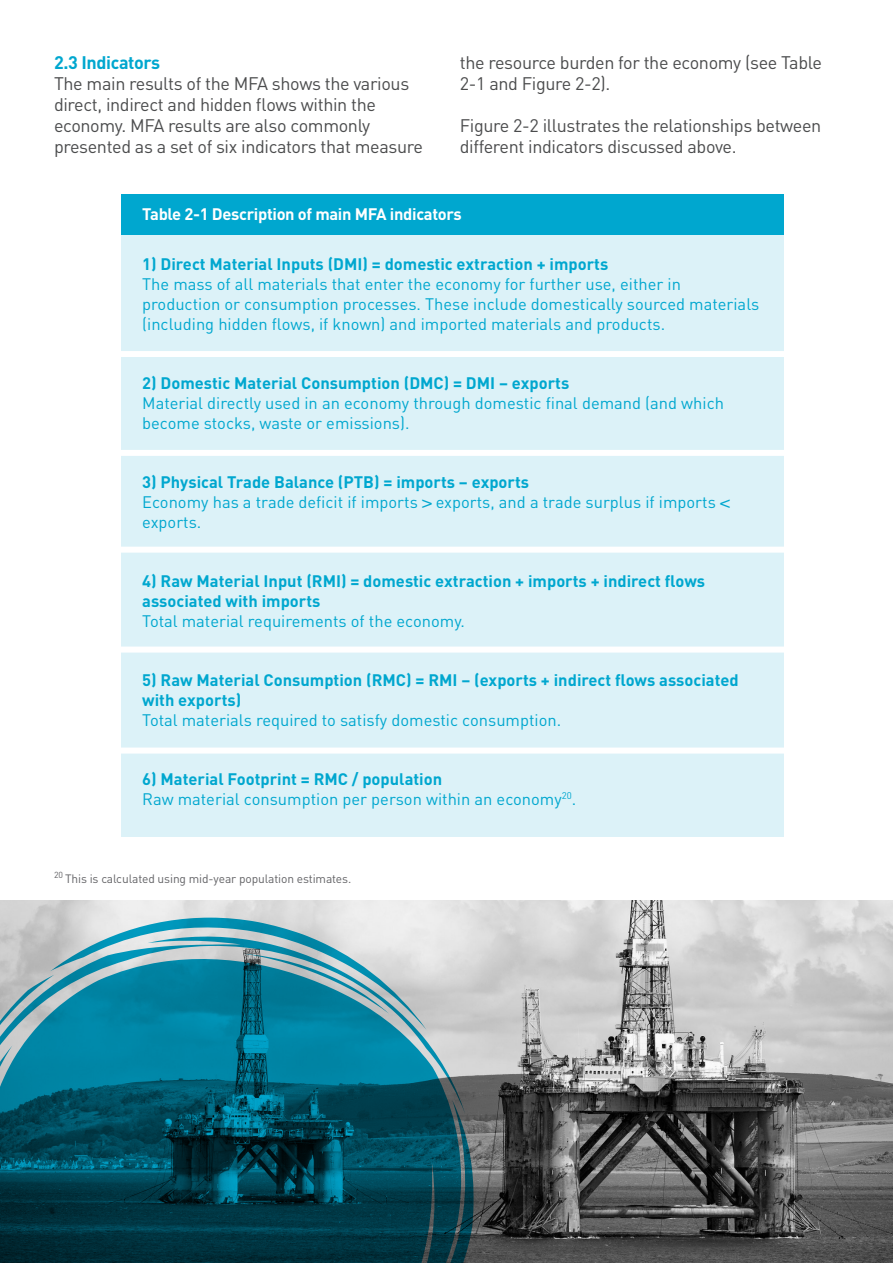
<style>
.page{position:relative;width:893px;height:1263px;background:#fff}
.page>*{position:absolute;margin:0;border:0;box-sizing:border-box;transform-origin:0 0}
.t1{font:18px/21px "DIN";letter-spacing:-.02em;color:#4b4c4d}
.t2{font:700 18px "DIN";letter-spacing:-.02em;color:#00a7cf}
.t3{font:16.5px/19.8px "DIN";color:#00a7cf}
.t4{font:700 16.5px/19.8px "DIN";color:#00a7cf}
.t5{font:700 16.5px "DIN";letter-spacing:-.02em;color:#fff}
.t6{font:12px "DIN";letter-spacing:-.01em;color:#636366}
.s1{font-family:"Helvetica"}
</style>
<div class="page">
<div style="left:121px;top:195px;width:662px;height:642px;background:#dcf2f8"></div>
<div style="left:121px;top:195px;width:662px;height:40px;background:#00a7cf"></div>
<div style="left:121px;top:351px;width:669px;height:6px;background:#fff"></div>
<div style="left:121px;top:450px;width:669px;height:6px;background:#fff"></div>
<div style="left:121px;top:547px;width:669px;height:6px;background:#fff"></div>
<div style="left:121px;top:646px;width:669px;height:6px;background:#fff"></div>
<div style="left:121px;top:747px;width:669px;height:6px;background:#fff"></div>
<img style="left:0;top:900px;width:893px;height:363px">
<svg style="left:0;top:918px;width:474px;height:345px;background:#2a7081"></svg>
<p class="t2" style="left:54px;top:51px;width:108px">2.3 Indicators</p>
<p class="t1" style="left:54px;top:73px;width:370px">The main results of the MFA shows the various direct, indirect and hidden flows within the economy. MFA results are also commonly presented as a set of six indicators that measure</p>
<p class="t1" style="left:460px;top:51px;width:364px">the resource burden for the economy (see Table<br>2-1 and Figure 2-2).</p>
<p class="t1" style="left:460px;top:114px;width:363px">Figure 2-2 illustrates the relationships between different indicators discussed above.</p>
<p class="t5" style="left:142px;top:203px;width:321px">Table 2-1 Description of main MFA indicators</p>
<p class="t4" style="left:142px;top:254px;width:468px">1) Direct Material Inputs (DMI) = domestic extraction + imports</p>
<p class="t3" style="left:142px;top:274px;width:619px">The mass of all materials that enter the economy for further use, either in production or consumption processes. These include domestically sourced materials (including hidden flows, if known) and imported materials and products.</p>
<p class="t4" style="left:142px;top:372px;width:429px">2) Domestic Material Consumption (DMC) = DMI – exports</p>
<p class="t3" style="left:142px;top:393px;width:583px">Material directly used in an economy through domestic final demand (and which become stocks, waste or emissions).</p>
<p class="t4" style="left:142px;top:471px;width:388px">3) Physical Trade Balance (PTB) = imports – exports</p>
<p class="t3" style="left:142px;top:492px;width:589px">Economy has a trade deficit if imports <span class="s1">&gt;</span> exports, and a trade surplus if imports <span class="s1">&lt; </span>exports.</p>
<p class="t4" style="left:142px;top:570px;width:564px">4) Raw Material Input (RMI) = domestic extraction + imports + indirect flows associated with imports</p>
<p class="t3" style="left:142px;top:610px;width:324px">Total material requirements of the economy.</p>
<p class="t4" style="left:142px;top:669px;width:598px">5) Raw Material Consumption (RMC) = RMI – (exports + indirect flows associated with exports)</p>
<p class="t3" style="left:142px;top:709px;width:420px">Total materials required to satisfy domestic consumption.</p>
<p class="t4" style="left:142px;top:768px;width:301px">6) Material Footprint = RMC / population</p>
<p class="t3" style="left:142px;top:789px;width:436px">Raw material consumption per person within an economy<sup>20</sup>.</p>
<p class="t6" style="left:54px;top:871px;width:299px"><sup>20</sup> This is calculated using mid-year population estimates.</p>
</div>
